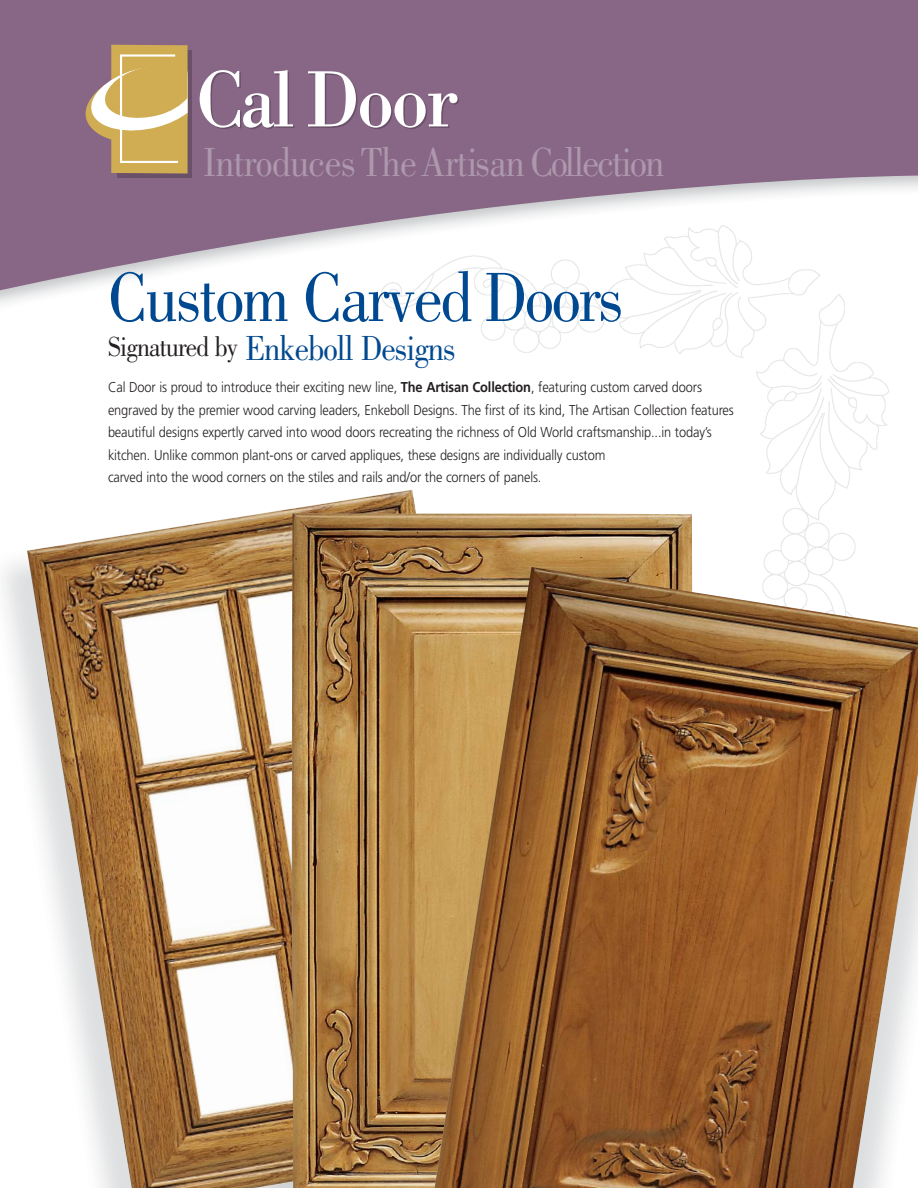
<style>
.page{position:relative;width:918px;height:1188px;background:#fff}
.page>*{position:absolute;margin:0;border:0;box-sizing:border-box;transform-origin:0 0}
.t1{font:82.5px "Bodoni";letter-spacing:-.035em;color:#fff;scale:.9 1}
.t2{font:72px "Bodoni";letter-spacing:-.03em;color:#004990;scale:.9 1}
.t3{font:42px "Bodoni";letter-spacing:-.015em;color:#ae98ad;scale:.9 1}
.t4{font:36px "Bodoni";letter-spacing:-.03em;color:#004990;scale:.9 1}
.t5{font:300 14.25px/22.5px "Frutiger";letter-spacing:-.01em;color:#231f20;scale:.9 1}
.s1{font-size:28.5px;color:#231f20}
.s2{font-weight:700}
</style>
<div class="page">
<img style="left:411px;top:315px;width:478px;height:252px">
<img style="left:0;top:293px;width:845px;height:19px">
<svg style="left:0;top:0;width:918px;height:293px;fill:#876785"></svg>
<img style="left:27px;top:490px;width:490px;height:698px">
<img style="left:292px;top:513px;width:401px;height:675px">
<img style="left:423px;top:567px;width:495px;height:621px">
<div style="left:117px;top:50px;width:75px;height:128px;background:#6a5069"></div>
<svg style="left:81px;top:45px;width:107px;height:129px;background:#c7a976"></svg>
<h1 class="t1" style="left:196px;top:70px;width:294px">Cal Door</h1>
<h3 class="t3" style="left:203px;top:146px;width:513px">Introduces TheArtisan Collection</h3>
<h2 class="t2" style="left:108px;top:271px;width:574px">Custom Carved Doors</h2>
<h3 class="t4" style="left:108px;top:335px;width:388px"><span class="s1">Signatured by</span> Enkeboll Designs</h3>
<p class="t5" style="left:108px;top:377px;width:697px">Cal Door is proud to introduce their exciting new line, <span class="s2">The Artisan Collection</span>, featuring custom carved doors engraved by the premier wood carving leaders, Enkeboll Designs. The first of its kind, The Artisan Collection features beautiful designs expertly carved into wood doors recreating the richness of Old World craftsmanship...in today’s kitchen. Unlike common plant-ons or carved appliques, these designs are individually custom<br>carved into the wood corners on the stiles and rails and/or the corners of panels.</p>
</div>
